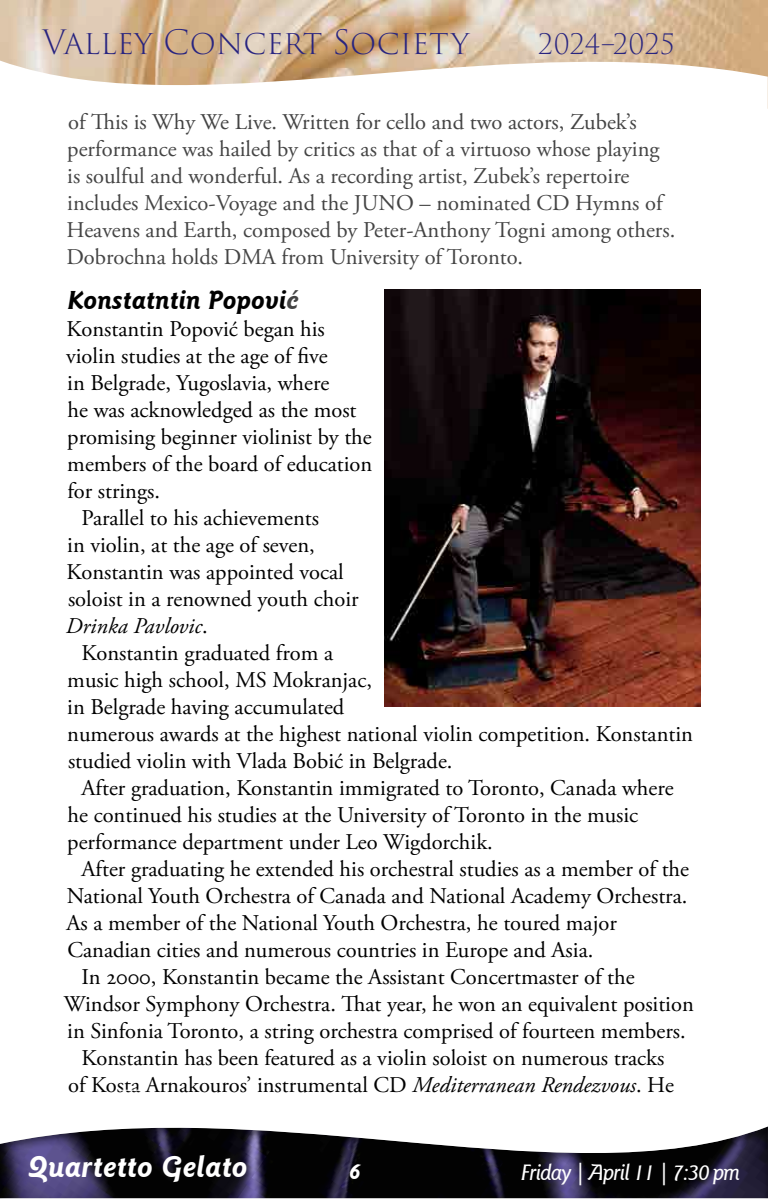
<style>
.page{position:relative;width:768px;height:1200px;background:#fff}
.page>*{position:absolute;margin:0;border:0;box-sizing:border-box;transform-origin:0 0}
.t1{font:300 32.78px "Trajan Pro 3";letter-spacing:-.005em;color:#282480}
.t2{font:italic 700 30px "Goudy Sans IT Cby BT";color:#fff}
.t3{font:300 27.53px "Trajan Pro 3";letter-spacing:.005em;color:#282480}
.t4{font:italic 700 26.25px "Goudy Sans IT Cby BT";color:#000}
.t5{font:22.5px "Adobe Garamond Pro";color:#000}
.t6{font:22.5px/27px "Adobe Garamond Pro";color:#444}
.t7{font:italic 500 22.5px "Goudy Sans IT Cby BT";letter-spacing:-.05em;color:#fff}
.t8{font:italic 22.5px "Adobe Garamond Pro";color:#000}
.t9{font:italic 700 22.5px "Goudy Sans IT Cby BT";color:#fff}
.s1{color:#444}
.s2{font-style:normal}
.s3{font-style:italic}
</style>
<div class="page">
<img style="left:384px;top:290px;width:316px;height:417px">
<img style="left:0;top:0;width:768px;height:109px">
<div style="left:0;top:1125px;width:768px;height:73px;background:#000;opacity:.55"></div>
<h1 class="t1" style="left:42px;top:20px;width:428px">Valley Concert Society</h1>
<p class="t3" style="left:538px;top:26px;width:138px">2024–2025</p>
<p class="t6" style="left:67px;top:109px;width:610px">of This is Why We Live. Written for cello and two actors, Zubek’s performance was hailed by critics as that of a virtuoso whose playing is soulful and wonderful. As a recording artist, Zubek’s repertoire includes Mexico-Voyage and the JUNO – nominated CD Hymns of Heavens and Earth, composed by Peter-Anthony Togni among others.<br>Dobrochna holds DMA from University of Toronto.</p>
<p class="t4" style="left:68px;top:283px;width:233px">Konstatntin Popovi<span class="s1">ć</span></p>
<p class="t5" style="left:67px;top:315px;width:260px">Konstantin Popović began his</p>
<p class="t5" style="left:66px;top:342px;width:263px">violin studies at the age of five</p>
<p class="t5" style="left:67px;top:369px;width:264px">in Belgrade, Yugoslavia, where</p>
<p class="t5" style="left:68px;top:396px;width:290px">he was acknowledged as the most</p>
<p class="t5" style="left:67px;top:423px;width:306px">promising beginner violinist by the</p>
<p class="t5" style="left:67px;top:450px;width:306px">members of the board of education</p>
<p class="t5" style="left:67px;top:477px;width:94px">for strings.</p>
<p class="t5" style="left:82px;top:504px;width:239px">Parallel to his achievements</p>
<p class="t5" style="left:67px;top:531px;width:249px">in violin, at the age of seven,</p>
<p class="t5" style="left:67px;top:558px;width:279px">Konstantin was appointed vocal</p>
<p class="t5" style="left:68px;top:585px;width:292px">soloist in a renowned youth choir</p>
<p class="t8" style="left:66px;top:612px;width:143px">Drinka Pavlovic<span class="s2">.</span></p>
<p class="t5" style="left:82px;top:639px;width:253px">Konstantin graduated from a</p>
<p class="t5" style="left:67px;top:666px;width:306px">music high school, MS Mokranjac,</p>
<p class="t5" style="left:67px;top:693px;width:279px">in Belgrade having accumulated</p>
<p class="t5" style="left:67px;top:720px;width:627px">numerous awards at the highest national violin competition. Konstantin</p>
<p class="t5" style="left:68px;top:747px;width:386px">studied violin with Vlada Bobić in Belgrade.</p>
<p class="t5" style="left:82px;top:774px;width:594px">After graduation, Konstantin immigrated to Toronto, Canada where</p>
<p class="t5" style="left:68px;top:801px;width:572px">he continued his studies at the University of Toronto in the music</p>
<p class="t5" style="left:67px;top:828px;width:427px">performance department under Leo Wigdorchik.</p>
<p class="t5" style="left:82px;top:855px;width:609px">After graduating he extended his orchestral studies as a member of the</p>
<p class="t5" style="left:67px;top:882px;width:622px">National Youth Orchestra of Canada and National Academy Orchestra.</p>
<p class="t5" style="left:67px;top:909px;width:552px">As a member of the National Youth Orchestra, he toured major</p>
<p class="t5" style="left:67px;top:936px;width:527px">Canadian cities and numerous countries in Europe and Asia.</p>
<p class="t5" style="left:82px;top:963px;width:554px">In 2000, Konstantin became the Assistant Concertmaster of the</p>
<p class="t5" style="left:64px;top:990px;width:632px">Windsor Symphony Orchestra. That year, he won an equivalent position</p>
<p class="t5" style="left:67px;top:1017px;width:620px">in Sinfonia Toronto, a string orchestra comprised of fourteen members.</p>
<p class="t5" style="left:82px;top:1044px;width:584px">Konstantin has been featured as a violin soloist on numerous tracks</p>
<p class="t5" style="left:68px;top:1071px;width:607px">of Kosta Arnakouros’ instrumental CD <span class="s3">Mediterranean Rendezvous</span>. He</p>
<h2 class="t2" style="left:28px;top:1148px;width:221px">Quartetto Gelato</h2>
<p class="t9" style="left:349px;top:1157px;width:14px">6</p>
<p class="t7" style="left:521px;top:1159px;width:221px">Friday | April 11 | 7:30 pm</p>
</div>
